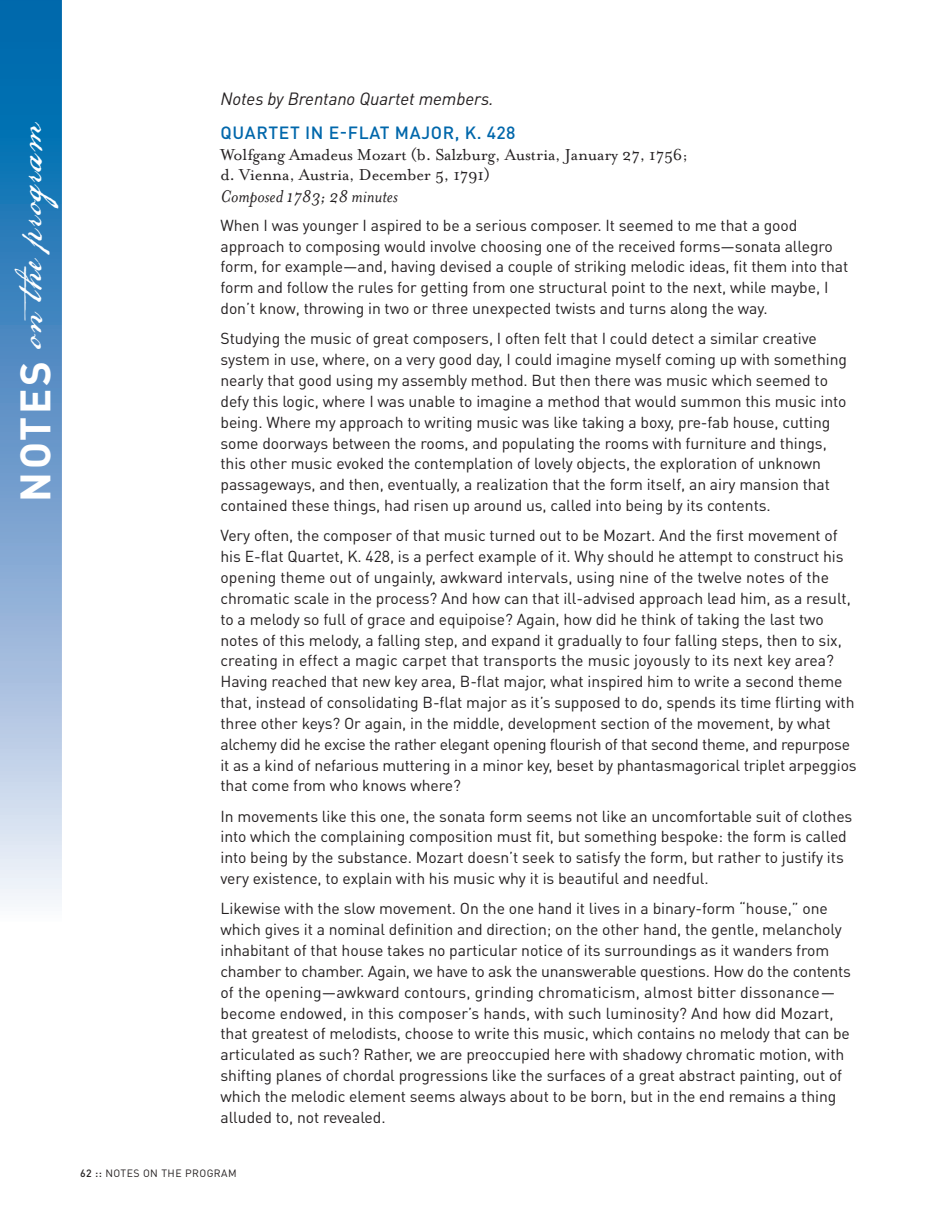
<style>
.page{position:relative;width:945px;height:1229px;background:#fff}
.page>*{position:absolute;margin:0;border:0;box-sizing:border-box;transform-origin:0 0}
.t1{font:42px "P22 Declaration Script";color:#fff}
.t2{font:italic 19.6px "Mrs Eaves";color:#231f20}
.t3{font:18.2px/20.1px "Mrs Eaves Roman";letter-spacing:-.01em;color:#231f20}
.t4{font:italic 17.5px "DINOT";letter-spacing:-.005em;color:#231f20}
.t5{font:500 17.5px "DINOT";letter-spacing:.035em;color:#0067ab}
.t6{font:15.75px/20.8px "DINOT";letter-spacing:-.005em;color:#231f20}
.t7{font:10.5px "DINOT";letter-spacing:.04em;color:#231f20}
.s1{font-family:"DINOT";font-weight:700}
.s2{font-weight:500}
</style>
<div class="page">
<svg style="left:0;top:0;width:62px;height:904px;background:#6a9fcd"></svg>
<h1 class="t1" style="left:8px;top:502px;width:381px;rotate:-90deg"><span class="s1">NOTES</span> on the program</h1>
<p class="t4" style="left:220px;top:93px;width:275px">Notes by Brentano Quartet members.</p>
<p class="t5" style="left:221px;top:127px;width:296px">QUARTET IN E-FLAT MAJOR, K. 428</p>
<p class="t3" style="left:220px;top:143px;width:469px">Wolfgang Amadeus Mozart (b. Salzburg, Austria, January 27, 1756; d. Vienna, Austria, December 5, 1791)</p>
<p class="t2" style="left:220px;top:184px;width:179px">Composed 1783; 28 minutes</p>
<p class="t6" style="left:220px;top:216px;width:629px">When I was younger I aspired to be a serious composer. It seemed to me that a good approach to composing would involve choosing one of the received forms—sonata allegro form, for example—and, having devised a couple of striking melodic ideas, fit them into that form and follow the rules for getting from one structural point to the next, while maybe, I don’t know, throwing in two or three unexpected twists and turns along the way.</p>
<p class="t6" style="left:220px;top:330px;width:628px">Studying the music of great composers, I often felt that I could detect a similar creative system in use, where, on a very good day, I could imagine myself coming up with something nearly that good using my assembly method. But then there was music which seemed to defy this logic, where I was unable to imagine a method that would summon this music into being. Where my approach to writing music was like taking a boxy, pre-fab house, cutting some doorways between the rooms, and populating the rooms with furniture and things, this other music evoked the contemplation of lovely objects, the exploration of unknown passageways, and then, eventually, a realization that the form itself, an airy mansion that contained these things, had risen up around us, called into being by its contents.</p>
<p class="t6" style="left:220px;top:527px;width:638px">Very often, the composer of that music turned out to be Mozart. And the first movement of his E-flat Quartet, K. 428, is a perfect example of it. Why should he attempt to construct his opening theme out of ungainly, awkward intervals, using nine of the twelve notes of the chromatic scale in the process? And how can that ill-advised approach lead him, as a result, to a melody so full of grace and equipoise? Again, how did he think of taking the last two notes of this melody, a falling step, and expand it gradually to four falling steps, then to six, creating in effect a magic carpet that transports the music joyously to its next key area?<br>Having reached that new key area, B-flat major, what inspired him to write a second theme that, instead of consolidating B-flat major as it’s supposed to do, spends its time flirting with three other keys? Or again, in the middle, development section of the movement, by what alchemy did he excise the rather elegant opening flourish of that second theme, and repurpose it as a kind of nefarious muttering in a minor key, beset by phantasmagorical triplet arpeggios that come from who knows where?</p>
<p class="t6" style="left:220px;top:807px;width:633px">In movements like this one, the sonata form seems not like an uncomfortable suit of clothes into which the complaining composition must fit, but something bespoke: the form is called into being by the substance. Mozart doesn’t seek to satisfy the form, but rather to justify its very existence, to explain with his music why it is beautiful and needful.</p>
<p class="t6" style="left:220px;top:900px;width:632px">Likewise with the slow movement. On the one hand it lives in a binary-form “house,” one which gives it a nominal definition and direction; on the other hand, the gentle, melancholy inhabitant of that house takes no particular notice of its surroundings as it wanders from chamber to chamber. Again, we have to ask the unanswerable questions. How do the contents of the opening—awkward contours, grinding chromaticism, almost bitter dissonance— become endowed, in this composer’s hands, with such luminosity? And how did Mozart, that greatest of melodists, choose to write this music, which contains no melody that can be articulated as such? Rather, we are preoccupied here with shadowy chromatic motion, with shifting planes of chordal progressions like the surfaces of a great abstract painting, out of which the melodic element seems always about to be born, but in the end remains a thing alluded to, not revealed.</p>
<p class="t7" style="left:80px;top:1169px;width:158px"><span class="s2">62 ::</span> NOTES ON THE PROGRAM</p>
</div>
